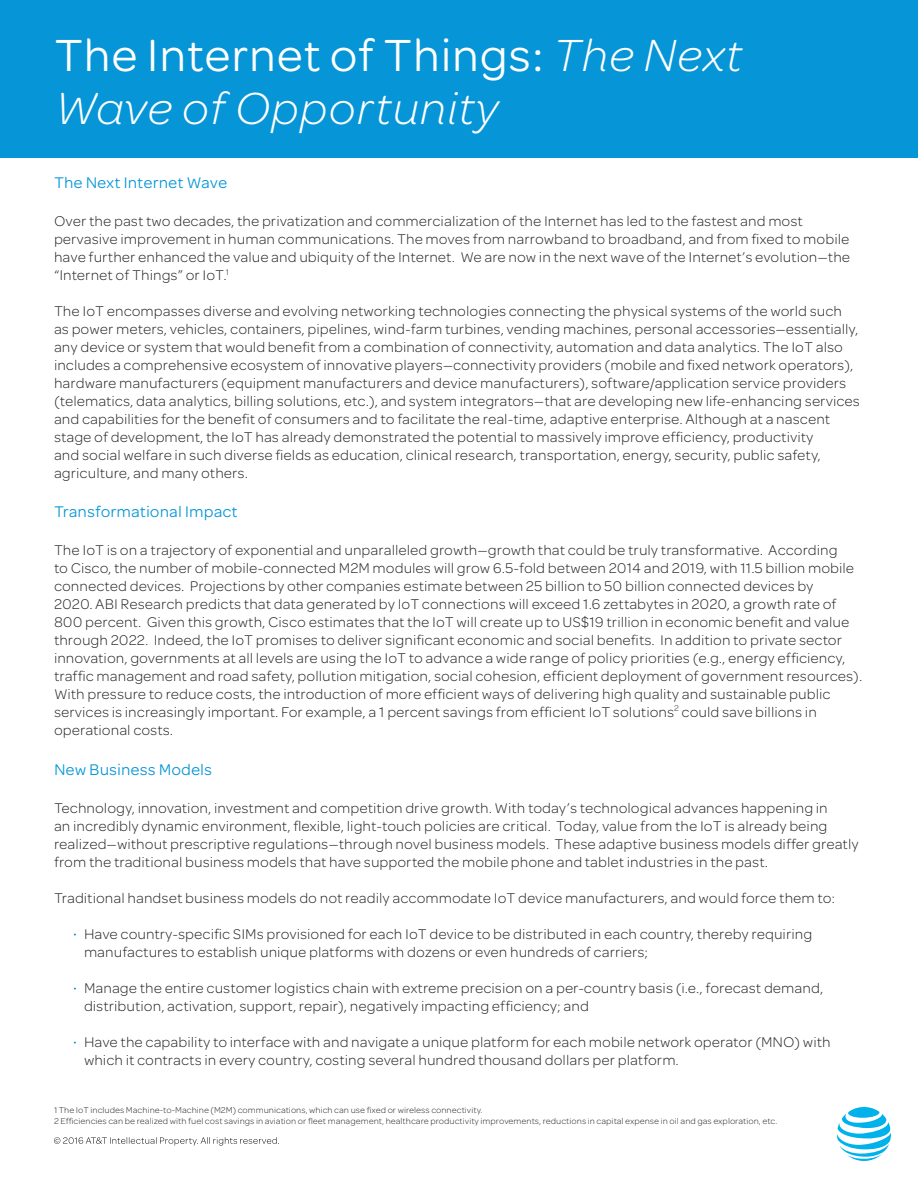
<style>
.page{position:relative;width:918px;height:1188px;background:#fff}
.page>*{position:absolute;margin:0;border:0;box-sizing:border-box;transform-origin:0 0}
.t1{font:italic 48px/52.5px "Omnes ATTII Light";color:#fff}
.t2{font:16.5px "Omnes ATTII";color:#0696d7}
.t3{font:15px/18px "Omnes ATTII Light";color:#231f20}
.t4{font:9px "Omnes ATTII Light";color:#231f20}
.s1{font-family:"Omnes ATTII";font-style:normal}
</style>
<div class="page">
<div style="left:1px;top:0;width:917px;height:158px;background:#0696d7"></div>
<svg style="left:837px;top:1107px;width:54px;height:54px"></svg>
<svg style="left:54px;top:1137px;width:225px;height:9px"></svg>
<p class="t1" style="left:54px;top:28px;width:690px"><span class="s1">The Internet of Things:</span> The Next<br>Wave of Opportunity</p>
<p class="t2" style="left:54px;top:171px;width:175px">The Next Internet Wave</p>
<p class="t3" style="left:54px;top:211px;width:798px">Over the past two decades, the privatization and commercialization of the Internet has led to the fastest and most pervasive improvement in human communications. The moves from narrowband to broadband, and from fixed to mobile have further enhanced the value and ubiquity of the Internet. We are now in the next wave of the Internet’s evolution—the “Internet of Things” or IoT.<sup>1</sup></p>
<p class="t3" style="left:54px;top:301px;width:808px">The IoT encompasses diverse and evolving networking technologies connecting the physical systems of the world such as power meters, vehicles, containers, pipelines, wind-farm turbines, vending machines, personal accessories—essentially, any device or system that would benefit from a combination of connectivity, automation and data analytics. The IoT also includes a comprehensive ecosystem of innovative players—connectivity providers (mobile and fixed network operators), hardware manufacturers (equipment manufacturers and device manufacturers), software/application service providers (telematics, data analytics, billing solutions, etc.), and system integrators—that are developing new life-enhancing services and capabilities for the benefit of consumers and to facilitate the real-time, adaptive enterprise. Although at a nascent stage of development, the IoT has already demonstrated the potential to massively improve efficiency, productivity<br>and social welfare in such diverse fields as education, clinical research, transportation, energy, security, public safety, agriculture, and many others.</p>
<p class="t2" style="left:54px;top:501px;width:185px">Transformational Impact</p>
<p class="t3" style="left:54px;top:541px;width:810px">The IoT is on a trajectory of exponential and unparalleled growth—growth that could be truly transformative. According<br>to Cisco, the number of mobile-connected M2M modules will grow 6.5-fold between 2014 and 2019, with 11.5 billion mobile connected devices. Projections by other companies estimate between 25 billion to 50 billion connected devices by<br>2020. ABI Research predicts that data generated by IoT connections will exceed 1.6 zettabytes in 2020, a growth rate of 800 percent. Given this growth, Cisco estimates that the IoT will create up to US$19 trillion in economic benefit and value through 2022. Indeed, the IoT promises to deliver significant economic and social benefits. In addition to private sector innovation, governments at all levels are using the IoT to advance a wide range of policy priorities (e.g., energy efficiency, traffic management and road safety, pollution mitigation, social cohesion, efficient deployment of government resources).<br>With pressure to reduce costs, the introduction of more efficient ways of delivering high quality and sustainable public services is increasingly important. For example, a 1 percent savings from efficient IoT solutions<sup>2</sup> could save billions in operational costs.</p>
<p class="t2" style="left:54px;top:758px;width:160px">New Business Models</p>
<p class="t3" style="left:54px;top:798px;width:806px">Technology, innovation, investment and competition drive growth. With today’s technological advances happening in<br>an incredibly dynamic environment, flexible, light-touch policies are critical. Today, value from the IoT is already being realized—without prescriptive regulations—through novel business models. These adaptive business models differ greatly from the traditional business models that have supported the mobile phone and tablet industries in the past.</p>
<p class="t3" style="left:54px;top:888px;width:783px">Traditional handset business models do not readily accommodate IoT device manufacturers, and would force them to:</p>
<p class="t3" style="left:84px;top:924px;width:730px">Have country-specific SIMs provisioned for each IoT device to be distributed in each country, thereby requiring manufactures to establish unique platforms with dozens or even hundreds of carriers;</p>
<p class="t3" style="left:84px;top:978px;width:741px">Manage the entire customer logistics chain with extreme precision on a per-country basis (i.e., forecast demand, distribution, activation, support, repair), negatively impacting efficiency; and</p>
<p class="t3" style="left:84px;top:1032px;width:748px">Have the capability to interface with and navigate a unique platform for each mobile network operator (MNO) with which it contracts in every country, costing several hundred thousand dollars per platform.</p>
<p class="t4" style="left:54px;top:1104px;width:430px">1 The IoT includes Machine-to-Machine (M2M) communications, which can use fixed or wireless connectivity.</p>
<p class="t4" style="left:54px;top:1115px;width:725px">2 Efficiencies can be realized with fuel cost savings in aviation or fleet management, healthcare productivity improvements, reductions in capital expense in oil and gas exploration, etc.</p>
</div>
